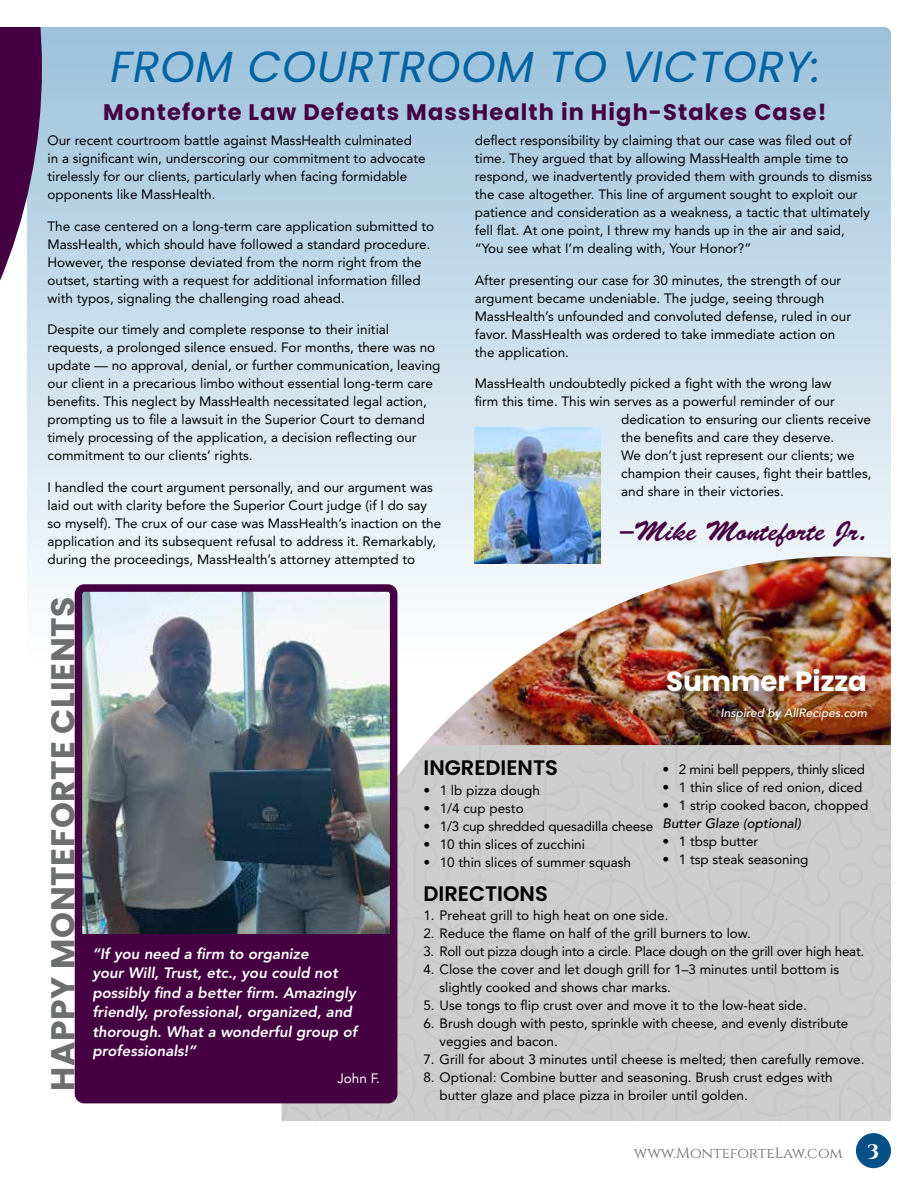
<style>
.page{position:relative;width:918px;height:1188px;background:#fff}
.page>*{position:absolute;margin:0;border:0;box-sizing:border-box;transform-origin:0 0}
.t1{font:italic 43.5px "Poppins";letter-spacing:.02em;color:#0263a3}
.t2{font:700 33px "Poppins";letter-spacing:.02em;color:#6d6e70}
.t3{font:700 27.75px "Poppins";color:#fff}
.t4{font:27.45px "Brush Script Std";color:#440041}
.t5{font:700 22.5px "Poppins";letter-spacing:.05em;color:#440041}
.t6{font:600 21px "Poppins";color:#000}
.t7{font:700 19.5px "Cinzel";color:#fff;scale:1.11 1}
.t8{font:italic 800 15px/19.5px "Avenir LT Std";color:#fff}
.t9{font:15px "Cinzel";letter-spacing:-.005em;color:#6d6e70}
.t10{font:13.5px/18px "Avenir LT Std";color:#000}
.t11{font:13.5px "Avenir LT Std";letter-spacing:-.02em;color:#000}
.t12{font:italic 500 13.5px "Avenir LT Std";color:#000}
.t13{font:13.5px "Avenir LT Std";color:#fff}
.t14{font:italic 500 12px "Avenir LT Std";color:#fff}
</style>
<div class="page">
<div style="left:27px;top:27px;width:864px;height:639px;background:linear-gradient(to bottom,#9cc2db,#fefdfe);border-radius:7px"></div>
<svg style="left:0;top:27px;width:42px;height:600px"></svg>
<img style="left:423px;top:556px;width:468px;height:189px">
<img style="left:475px;top:428px;width:126px;height:136px">
<div style="left:665px;top:666px;width:224px;height:48px;background:#000;opacity:.25"></div>
<div style="left:718px;top:705px;width:161px;height:27px;background:#000;opacity:.25"></div>
<div style="left:856px;top:1133px;width:35px;height:35px;background:#055187;border-radius:50%"></div>
<img style="left:84px;top:593px;width:304px;height:341px">
<div style="left:75px;top:584px;width:322px;height:519px;border:8px solid #440041;border-radius:6px"></div>
<div style="left:79px;top:934px;width:314px;height:166px;background:#440041"></div>
<h1 class="t1" style="left:110px;top:42px;width:712px">FROM COURTROOM TO VICTORY:</h1>
<h3 class="t5" style="left:103px;top:99px;width:725px">Monteforte Law Defeats MassHealth in High-Stakes Case!</h3>
<p class="t10" style="left:48px;top:132px;width:380px">Our recent courtroom battle against MassHealth culminated in a significant win, underscoring our commitment to advocate tirelessly for our clients, particularly when facing formidable opponents like MassHealth.</p>
<p class="t10" style="left:48px;top:217px;width:388px">The case centered on a long-term care application submitted to MassHealth, which should have followed a standard procedure.<br>However, the response deviated from the norm right from the outset, starting with a request for additional information filled with typos, signaling the challenging road ahead.</p>
<p class="t10" style="left:48px;top:321px;width:394px">Despite our timely and complete response to their initial requests, a prolonged silence ensued. For months, there was no update — no approval, denial, or further communication, leaving our client in a precarious limbo without essential long-term care benefits. This neglect by MassHealth necessitated legal action, prompting us to file a lawsuit in the Superior Court to demand timely processing of the application, a decision reflecting our commitment to our clients’ rights.</p>
<p class="t10" style="left:48px;top:478px;width:395px">I handled the court argument personally, and our argument was laid out with clarity before the Superior Court judge (if I do say so myself). The crux of our case was MassHealth’s inaction on the application and its subsequent refusal to address it. Remarkably, during the proceedings, MassHealth’s attorney attempted to</p>
<p class="t10" style="left:475px;top:132px;width:399px">deflect responsibility by claiming that our case was filed out of time. They argued that by allowing MassHealth ample time to respond, we inadvertently provided them with grounds to dismiss the case altogether. This line of argument sought to exploit our patience and consideration as a weakness, a tactic that ultimately fell flat. At one point, I threw my hands up in the air and said, “You see what I’m dealing with, Your Honor?”</p>
<p class="t10" style="left:475px;top:271px;width:378px">After presenting our case for 30 minutes, the strength of our argument became undeniable. The judge, seeing through MassHealth’s unfounded and convoluted defense, ruled in our favor. MassHealth was ordered to take immediate action on the application.</p>
<p class="t10" style="left:475px;top:374px;width:358px">MassHealth undoubtedly picked a fight with the wrong law</p>
<p class="t10" style="left:475px;top:392px;width:362px">firm this time. This win serves as a powerful reminder of our</p>
<p class="t10" style="left:621px;top:410px;width:251px">dedication to ensuring our clients receive</p>
<p class="t10" style="left:621px;top:428px;width:215px">the benefits and care they deserve.</p>
<p class="t10" style="left:621px;top:446px;width:235px">We don’t just represent our clients; we</p>
<p class="t10" style="left:621px;top:464px;width:252px">champion their causes, fight their battles,</p>
<p class="t10" style="left:621px;top:482px;width:164px">and share in their victories.</p>
<h3 class="t4" style="left:620px;top:516px;width:248px">–Mike Monteforte Jr.</h3>
<h2 class="t2" style="left:44px;top:1091px;width:496px;rotate:-90deg">HAPPY MONTEFORTE CLIENTS</h2>
<p class="t8" style="left:92px;top:944px;width:266px">“If you need a firm to organize<br>your Will, Trust, etc., you could not possibly find a better firm. Amazingly friendly, professional, organized, and thorough. What a wonderful group of professionals!”</p>
<p class="t13" style="left:337px;top:1070px;width:44px">John F.</p>
<h3 class="t3" style="left:666px;top:665px;width:202px">Summer Pizza</h3>
<p class="t14" style="left:720px;top:706px;width:148px">Inspired by AllRecipes.com</p>
<h3 class="t6" style="left:424px;top:755px;width:136px">INGREDIENTS</h3>
<p class="t10" style="left:424px;top:782px;width:118px">• 1 lb pizza dough</p>
<p class="t10" style="left:424px;top:800px;width:102px">• 1/4 cup pesto</p>
<p class="t10" style="left:424px;top:818px;width:231px">• 1/3 cup shredded quesadilla cheese</p>
<p class="t10" style="left:424px;top:836px;width:163px">• 10 thin slices of zucchini</p>
<p class="t10" style="left:424px;top:854px;width:209px">• 10 thin slices of summer squash</p>
<p class="t11" style="left:663px;top:762px;width:204px">• 2 mini bell peppers, thinly sliced</p>
<p class="t10" style="left:663px;top:779px;width:201px">• 1 thin slice of red onion, diced</p>
<p class="t10" style="left:663px;top:797px;width:207px">• 1 strip cooked bacon, chopped</p>
<p class="t12" style="left:663px;top:816px;width:140px">Butter Glaze (optional)</p>
<p class="t10" style="left:663px;top:833px;width:97px">• 1 tbsp butter</p>
<p class="t10" style="left:663px;top:851px;width:148px">• 1 tsp steak seasoning</p>
<h3 class="t6" style="left:424px;top:882px;width:126px">DIRECTIONS</h3>
<p class="t10" style="left:423px;top:907px;width:247px">1. Preheat grill to high heat on one side.</p>
<p class="t10" style="left:423px;top:925px;width:329px">2. Reduce the flame on half of the grill burners to low.</p>
<p class="t11" style="left:423px;top:944px;width:442px">3. Roll out pizza dough into a circle. Place dough on the grill over high heat.</p>
<p class="t10" style="left:440px;top:961px;width:401px;text-indent:-16px">4. Close the cover and let dough grill for 1–3 minutes until bottom is slightly cooked and shows char marks.</p>
<p class="t10" style="left:423px;top:997px;width:385px">5. Use tongs to flip crust over and move it to the low-heat side.</p>
<p class="t10" style="left:440px;top:1015px;width:410px;text-indent:-16px">6. Brush dough with pesto, sprinkle with cheese, and evenly distribute veggies and bacon.</p>
<p class="t10" style="left:423px;top:1051px;width:443px">7. Grill for about 3 minutes until cheese is melted; then carefully remove.</p>
<p class="t10" style="left:440px;top:1069px;width:395px;text-indent:-16px">8. Optional: Combine butter and seasoning. Brush crust edges with butter glaze and place pizza in broiler until golden.</p>
<p class="t9" style="left:634px;top:1143px;width:210px">www.MonteforteLaw.com</p>
<h3 class="t7" style="left:867px;top:1139px;width:12px">3</h3>
</div>
